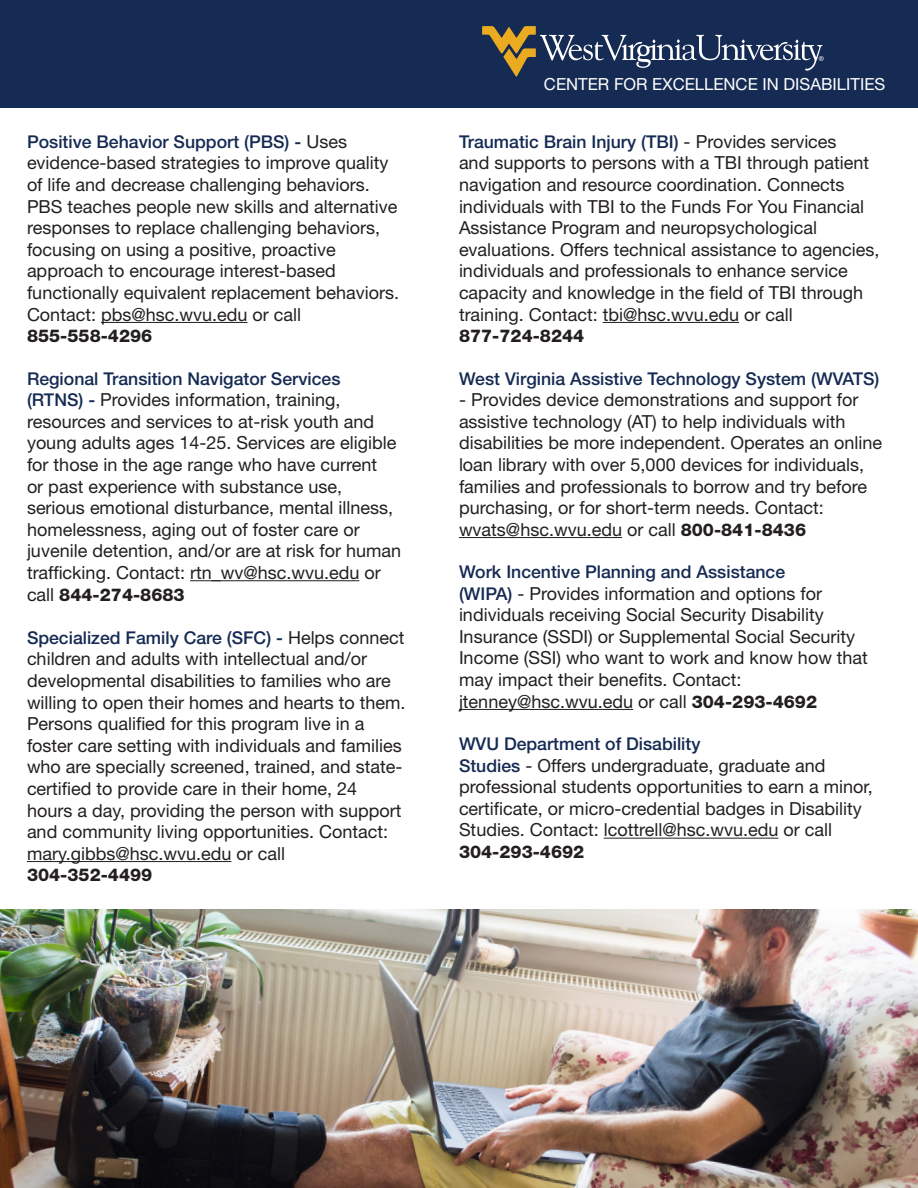
<style>
.page{position:relative;width:918px;height:1188px;background:#fff}
.page>*{position:absolute;margin:0;border:0;box-sizing:border-box;transform-origin:0 0}
.bullet_split{font:18px/21.6px "Helvetica Neue LT Std";color:#231f20}
.bullet_split-2{font:500 17.7px "Helvetica Neue LT Std";color:#162b53}
.bullet_split-3{font:800 17.7px "Helvetica Neue LT Std";color:#231f20}
.t1{font:16.65px "Helvetica Neue LT Std";color:#fff}
.s1{font-weight:400;font-size:18px;color:#231f20}
.s2{font-weight:500;font-size:17.7px;color:#162b53}
.s3{font-weight:400;font-size:18px}
.s4{font-weight:800;font-size:17.7px}
</style>
<div class="page">
<div style="left:0;top:0;width:918px;height:108px;background:#162b53"></div>
<svg style="left:482px;top:26px;width:342px;height:51px"></svg>
<img style="left:0;top:910px;width:918px;height:278px">
<hr style="left:101px;top:322px;width:146px;height:1px;background:#231f20">
<hr style="left:190px;top:580px;width:169px;height:1px;background:#231f20">
<hr style="left:27px;top:861px;width:204px;height:1px;background:#231f20">
<hr style="left:603px;top:322px;width:136px;height:1px;background:#231f20">
<hr style="left:459px;top:537px;width:163px;height:1px;background:#231f20">
<hr style="left:459px;top:709px;width:174px;height:1px;background:#231f20">
<hr style="left:604px;top:838px;width:174px;height:1px;background:#231f20">
<p class="bullet_split-2" style="left:27px;top:131px;width:322px">Positive Behavior Support (PBS) - <span class="s1">Uses</span></p>
<p class="bullet_split" style="left:27px;top:152px;width:374px">evidence-based strategies to improve quality of life and decrease challenging behaviors.<br>PBS teaches people new skills and alternative responses to replace challenging behaviors, focusing on using a positive, proactive approach to encourage interest-based functionally equivalent replacement behaviors.<br>Contact: pbs@hsc.wvu.edu or call</p>
<p class="bullet_split-3" style="left:27px;top:325px;width:127px">855-558-4296</p>
<p class="bullet_split-2" style="left:27px;top:368px;width:315px">Regional Transition Navigator Services</p>
<p class="bullet_split" style="left:27px;top:389px;width:376px"><span class="s2">(RTNS) -</span> Provides information, training, resources and services to at-risk youth and young adults ages 14-25. Services are eligible for those in the age range who have current<br>or past experience with substance use, serious emotional disturbance, mental illness, homelessness, aging out of foster care or juvenile detention, and/or are at risk for human trafficking. Contact: rtn_wv@hsc.wvu.edu or</p>
<p class="bullet_split-3" style="left:27px;top:584px;width:159px"><span class="s3">call</span> 844-274-8683</p>
<p class="bullet_split-2" style="left:27px;top:627px;width:379px">Specialized Family Care (SFC) - <span class="s1">Helps connect</span></p>
<p class="bullet_split" style="left:27px;top:648px;width:380px">children and adults with intellectual and/or developmental disabilities to families who are willing to open their homes and hearts to them.<br>Persons qualified for this program live in a foster care setting with individuals and families who are specially screened, trained, and state&shy;certified to provide care in their home, 24 hours a day, providing the person with support and community living opportunities. Contact: mary.gibbs@hsc.wvu.edu or call</p>
<p class="bullet_split-3" style="left:27px;top:865px;width:127px">304-352-4499</p>
<p class="t1" style="left:544px;top:74px;width:343px">CENTER FOR EXCELLENCE IN DISABILITIES</p>
<p class="bullet_split-2" style="left:459px;top:131px;width:379px">Traumatic Brain Injury (TBI) <span class="s1">- Provides services</span></p>
<p class="bullet_split" style="left:459px;top:152px;width:422px">and supports to persons with a TBI through patient navigation and resource coordination. Connects individuals with TBI to the Funds For You Financial Assistance Program and neuropsychological evaluations. Offers technical assistance to agencies, individuals and professionals to enhance service capacity and knowledge in the field of TBI through training. Contact: tbi@hsc.wvu.edu or call</p>
<p class="bullet_split-3" style="left:459px;top:325px;width:127px">877-724-8244</p>
<p class="bullet_split-2" style="left:459px;top:368px;width:422px">West Virginia Assistive Technology System (WVATS)</p>
<p class="bullet_split" style="left:459px;top:389px;width:425px">- Provides device demonstrations and support for assistive technology (AT) to help individuals with disabilities be more independent. Operates an online loan library with over 5,000 devices for individuals, families and professionals to borrow and try before purchasing, or for short-term needs. Contact: wvats@hsc.wvu.edu or call <span class="s4">800-841-8436</span></p>
<p class="bullet_split-2" style="left:459px;top:561px;width:328px">Work Incentive Planning and Assistance</p>
<p class="bullet_split" style="left:459px;top:582px;width:410px"><span class="s2">(WIPA)</span> - Provides information and options for individuals receiving Social Security Disability Insurance (SSDI) or Supplemental Social Security Income (SSI) who want to work and know how that may impact their benefits. Contact: jtenney@hsc.wvu.edu or call <span class="s4">304-293-4692</span></p>
<p class="bullet_split-2" style="left:459px;top:733px;width:243px">WVU Department of Disability</p>
<p class="bullet_split" style="left:459px;top:754px;width:415px"><span class="s2">Studies</span> - Offers undergraduate, graduate and professional students opportunities to earn a minor, certificate, or micro-credential badges in Disability Studies. Contact: lcottrell@hsc.wvu.edu or call</p>
<p class="bullet_split-3" style="left:459px;top:841px;width:127px">304-293-4692</p>
</div>
